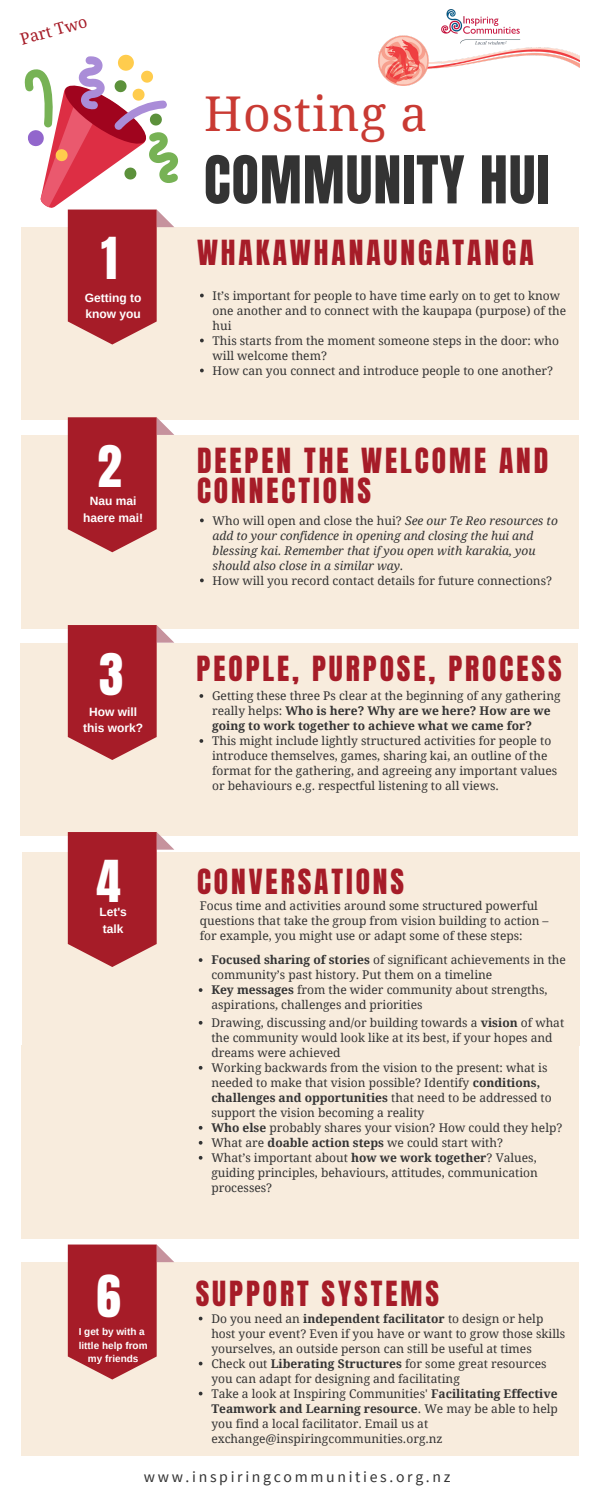
<style>
.page{position:relative;width:600px;height:1500px;background:#fff}
.page>*{position:absolute;margin:0;border:0;box-sizing:border-box;transform-origin:0 0}
.t1{font:56px "Anton";letter-spacing:.02em;color:#333}
.t2{font:49.1px "Anton";color:#fff}
.t3{font:48px "Droid Serif";letter-spacing:.02em;color:#c93a33}
.t4{font:29.5px/30px "Anton";letter-spacing:.1em;color:#a61c28}
.t5{font:16px "Droid Serif";color:#a61c28}
.t6{font:15.7px "Source Sans Pro";letter-spacing:.17em;color:#333}
.t7{font:12px/15px "Droid Serif";color:#333}
.t8{font:italic 12px/15px "Droid Serif";color:#333}
.t9{font:700 12px/15px "Droid Serif";color:#333}
.t10{font:700 12px/16.5px "Arimo";color:#fff}
.t11{font:700 10px/13.5px "Arimo";color:#fff;text-align:center}
.s1{font-style:normal}
.s2{font-weight:400}
.s3{font-weight:700}
</style>
<div class="page">
<div style="left:21px;top:227px;width:557px;height:193px;background:#f8ecdd"></div>
<div style="left:21px;top:436px;width:557px;height:192px;background:#f8ecdd"></div>
<div style="left:21px;top:643px;width:557px;height:193px;background:#f8ecdd"></div>
<div style="left:22px;top:853px;width:557px;height:193px;background:#f8ecdd"></div>
<div style="left:21px;top:1046px;width:558px;height:192px;background:#f8ecdd"></div>
<div style="left:21px;top:1263px;width:558px;height:192px;background:#f8ecdd"></div>
<svg style="left:200px;top:294px;width:4px;height:3px"></svg>
<svg style="left:200px;top:339px;width:4px;height:3px"></svg>
<svg style="left:200px;top:369px;width:4px;height:3px"></svg>
<svg style="left:200px;top:519px;width:4px;height:3px"></svg>
<svg style="left:200px;top:579px;width:4px;height:3px"></svg>
<svg style="left:199px;top:694px;width:4px;height:4px"></svg>
<svg style="left:199px;top:739px;width:4px;height:4px"></svg>
<svg style="left:68px;top:417px;width:106px;height:135px"></svg>
<svg style="left:68px;top:625px;width:106px;height:135px"></svg>
<svg style="left:68px;top:832px;width:106px;height:135px"></svg>
<svg style="left:68px;top:1245px;width:106px;height:135px"></svg>
<svg style="left:199px;top:958px;width:3px;height:4px"></svg>
<svg style="left:199px;top:988px;width:3px;height:4px"></svg>
<svg style="left:24px;top:54px;width:154px;height:291px"></svg>
<svg style="left:199px;top:1021px;width:3px;height:4px"></svg>
<svg style="left:199px;top:1066px;width:3px;height:4px"></svg>
<svg style="left:199px;top:1126px;width:3px;height:4px"></svg>
<svg style="left:199px;top:1141px;width:3px;height:4px"></svg>
<svg style="left:199px;top:1156px;width:3px;height:4px"></svg>
<img style="left:378px;top:9px;width:201px;height:77px">
<h3 class="t5" style="left:18px;top:31px;width:70px;rotate:-16deg">Part Two</h3>
<h2 class="t2" style="left:101px;top:224px;width:18px">1</h2>
<p class="t10" style="left:85px;top:289px;width:58px">Getting to know you</p>
<h2 class="t2" style="left:98px;top:431px;width:26px">2</h2>
<p class="t10" style="left:83px;top:493px;width:61px;text-align:center">Nau mai haere mai!</p>
<h2 class="t2" style="left:99px;top:640px;width:26px">3</h2>
<p class="t10" style="left:83px;top:703px;width:61px;text-align:center">How will this work?</p>
<h2 class="t2" style="left:97px;top:846px;width:26px">4</h2>
<p class="t10" style="left:99px;top:904px;width:29px">Let's talk</p>
<h2 class="t2" style="left:97px;top:1261px;width:26px">6</h2>
<p class="t11" style="left:79px;top:1325px;width:70px">I get by with a little help from my friends</p>
<h3 class="t3" style="left:204px;top:86px;width:225px">Hosting a</h3>
<h1 class="t1" style="left:204px;top:140px;width:347px">COMMUNITY HUI</h1>
<h3 class="t4" style="left:197px;top:238px;width:338px">WHAKAWHANAUNGATANGA</h3>
<p class="t7" style="left:213px;top:288px;width:355px">It’s important for people to have time early on to get to know one another and to connect with the kaupapa (purpose) of the hui<br>This starts from the moment someone steps in the door: who will welcome them?<br>How can you connect and introduce people to one another?</p>
<h3 class="t4" style="left:197px;top:446px;width:353px">DEEPEN THE WELCOME AND<br>CONNECTIONS</h3>
<p class="t8" style="left:213px;top:513px;width:347px"><span class="s1">Who will open and close the hui?</span> See our Te Reo resources to add to your confidence in opening and closing the hui and blessing kai. Remember that if you open with karakia, you should also close in a similar way.</p>
<p class="t7" style="left:213px;top:573px;width:341px">How will you record contact details for future connections?</p>
<h3 class="t4" style="left:196px;top:654px;width:367px">PEOPLE, PURPOSE, PROCESS</h3>
<p class="t9" style="left:212px;top:688px;width:350px"><span class="s2">Getting these three Ps clear at the beginning of any gathering really helps:</span> Who is here? Why are we here? How are we going to work together to achieve what we came for?</p>
<p class="t7" style="left:212px;top:733px;width:347px">This might include lightly structured activities for people to introduce themselves, games, sharing kai, an outline of the format for the gathering, and agreeing any important values or behaviours e.g. respectful listening to all views.</p>
<h3 class="t4" style="left:197px;top:867px;width:209px">CONVERSATIONS</h3>
<p class="t7" style="left:200px;top:899px;width:350px">Focus time and activities around some structured powerful questions that take the group from vision building to action – for example, you might use or adapt some of these steps:</p>
<p class="t7" style="left:211px;top:953px;width:356px"><span class="s3">Focused sharing of stories</span> of significant achievements in the community’s past history. Put them on a timeline<br><span class="s3">Key messages</span> from the wider community about strengths, aspirations, challenges and priorities</p>
<p class="t7" style="left:211px;top:1015px;width:354px">Drawing, discussing and/or building towards a <span class="s3">vision</span> of what the community would look like at its best, if your hopes and dreams were achieved<br>Working backwards from the vision to the present: what is needed to make that vision possible? Identify <span class="s3">conditions, challenges and opportunities</span> that need to be addressed to support the vision becoming a reality<br><span class="s3">Who else</span> probably shares your vision? How could they help?<br>What are <span class="s3">doable action steps</span> we could start with?<br>What’s important about <span class="s3">how we work together</span>? Values, guiding principles, behaviours, attitudes, communication processes?</p>
<h3 class="t4" style="left:196px;top:1279px;width:245px">SUPPORT SYSTEMS</h3>
<p class="t7" style="left:211px;top:1311px;width:355px">Do you need an <span class="s3">independent facilitator</span> to design or help host your event? Even if you have or want to grow those skills yourselves, an outside person can still be useful at times Check out <span class="s3">Liberating Structures</span> for some great resources you can adapt for designing and facilitating<br>Take a look at Inspiring Communities' <span class="s3">Facilitating Effective Teamwork and Learning resource</span>. We may be able to help you find a local facilitator. Email us at exchange@inspiringcommunities.org.nz</p>
<h3 class="t6" style="left:144px;top:1466px;width:308px">www.inspiringcommunities.org.nz</h3>
</div>
